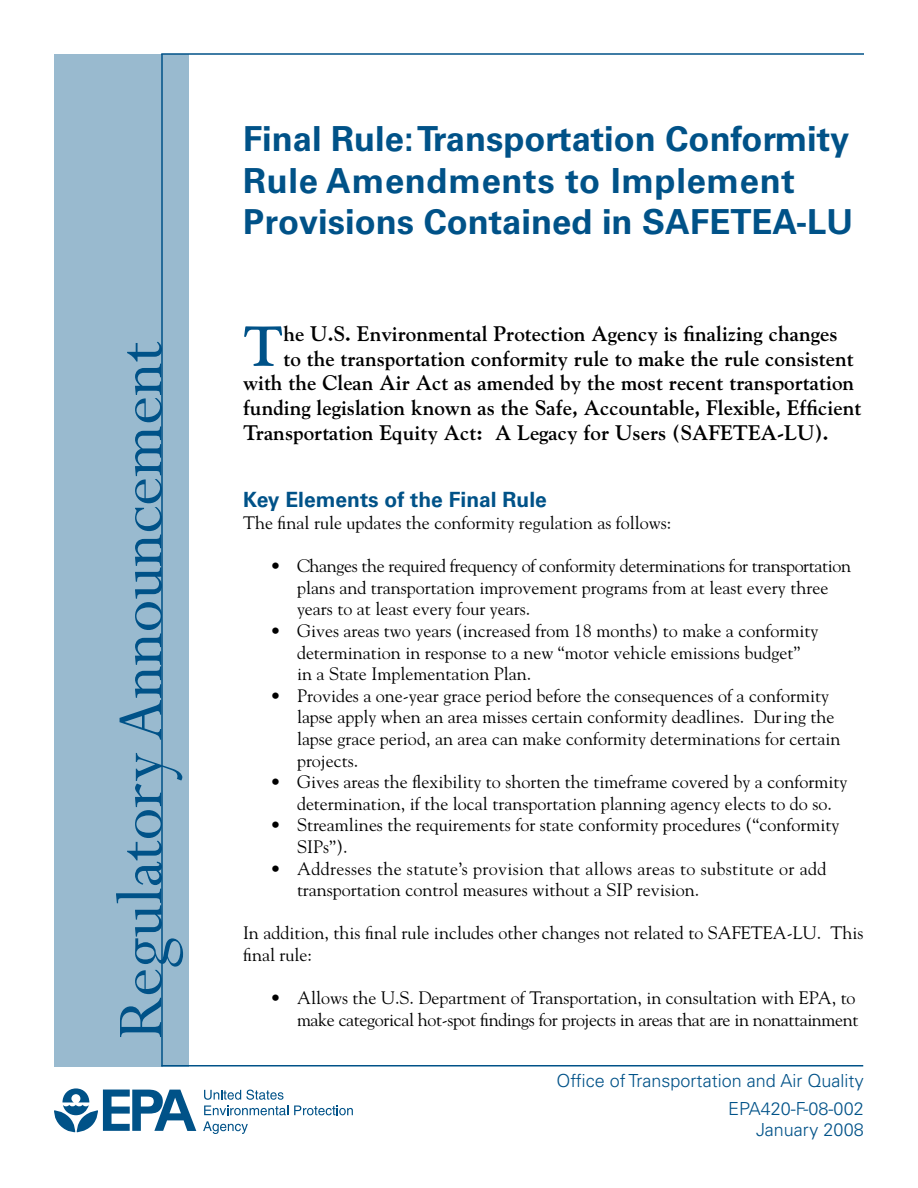
<style>
.page{position:relative;width:918px;height:1188px;background:#fff}
.page>*{position:absolute;margin:0;border:0;box-sizing:border-box;transform-origin:0 0}
.t1{font:72px "Perpetua";color:#005288}
.t2{font:700 55.95px "Goudy Std";color:#005288}
.t3{font:700 34.5px/41.4px "Univers LT Std";color:#005288}
.t4{font:700 21px "Goudy Std";color:#000}
.t5{font:700 21px "Univers LT Std";color:#005288}
.t6{font:18px/21.6px "Goudy Std";color:#000}
.t7{font:18px/21.6px "Goudy Std";letter-spacing:-.02em;color:#000;text-align:right}
.t8{font:18px/21.6px "Goudy Std";letter-spacing:.02em;color:#000}
.t9{font:300 18px/27.8px "Univers LT Std";color:#005288;text-align:right}
</style>
<div class="page">
<div style="left:54px;top:54px;width:134px;height:1012px;background:#99bacf"></div>
<hr style="left:161px;top:54px;width:2px;height:1012px;background:#005288">
<hr style="left:161px;top:1065px;width:702px;height:1px;background:#005288">
<hr style="left:161px;top:53px;width:703px;height:2px;background:#005288">
<svg style="left:54px;top:1088px;width:142px;height:45px"></svg>
<svg style="left:204px;top:1090px;width:84px;height:25px"></svg>
<svg style="left:294px;top:1105px;width:59px;height:10px"></svg>
<svg style="left:203px;top:1121px;width:45px;height:13px"></svg>
<p class="t1" style="left:95px;top:1040px;width:699px;rotate:-90deg">Regulatory Announcement</p>
<h1 class="t3" style="left:243px;top:119px;width:612px">Final Rule:Transportation Conformity<br>Rule Amendments to Implement<br>Provisions Contained in SAFETEA-LU</h1>
<p class="t2" style="left:243px;top:313px;width:42px">T</p>
<p class="t4" style="left:283px;top:321px;width:556px">he U.S. Environmental Protection Agency is finalizing changes</p>
<p class="t4" style="left:283px;top:346px;width:572px">to the transportation conformity rule to make the rule consistent</p>
<p class="t4" style="left:243px;top:370px;width:613px">with the Clean Air Act as amended by the most recent transportation</p>
<p class="t4" style="left:243px;top:395px;width:620px">funding legislation known as the Safe, Accountable, Flexible, Efficient</p>
<p class="t4" style="left:243px;top:420px;width:587px">Transportation Equity Act: A Legacy for Users (SAFETEA-LU).</p>
<h3 class="t5" style="left:243px;top:488px;width:305px">Key Elements of the Final Rule</h3>
<p class="t6" style="left:243px;top:512px;width:430px">The final rule updates the conformity regulation as follows:</p>
<p class="t6" style="left:297px;top:555px;width:556px;text-indent:-27px">• Changes the required frequency of conformity determinations for transportation plans and transportation improvement programs from at least every three years to at least every four years.</p>
<p class="t6" style="left:297px;top:620px;width:523px;text-indent:-27px">• Gives areas two years (increased from 18 months) to make a conformity determination in response to a new “motor vehicle emissions budget” in a State Implementation Plan.</p>
<p class="t6" style="left:297px;top:684px;width:545px;text-indent:-27px">• Provides a one-year grace period before the consequences of a conformity lapse apply when an area misses certain conformity deadlines. During the lapse grace period, an area can make conformity determinations for certain projects.</p>
<p class="t6" style="left:297px;top:771px;width:552px;text-indent:-27px">• Gives areas the flexibility to shorten the timeframe covered by a conformity determination, if the local transportation planning agency elects to do so.</p>
<p class="t6" style="left:297px;top:814px;width:544px;text-indent:-27px">• Streamlines the requirements for state conformity procedures (“conformity<br>SIPs”).</p>
<p class="t8" style="left:297px;top:857px;width:531px;text-indent:-27px">• Addresses the statute’s provision that allows areas to substitute or add transportation control measures without a SIP revision.</p>
<p class="t6" style="left:243px;top:922px;width:622px">In addition, this final rule includes other changes not related to SAFETEA-LU. This final rule:</p>
<p class="t7" style="left:270px;top:987px;width:590px">• Allows the U.S. Department of Transportation, in consultation with EPA, to make categorical hot-spot findings for projects in areas that are in nonattainment</p>
<p class="t9" style="left:556px;top:1067px;width:309px">Office of Transportation and Air Quality<br>EPA420-F-08-002</p>
<p class="t9" style="left:756px;top:1116px;width:109px">January 2008</p>
</div>
